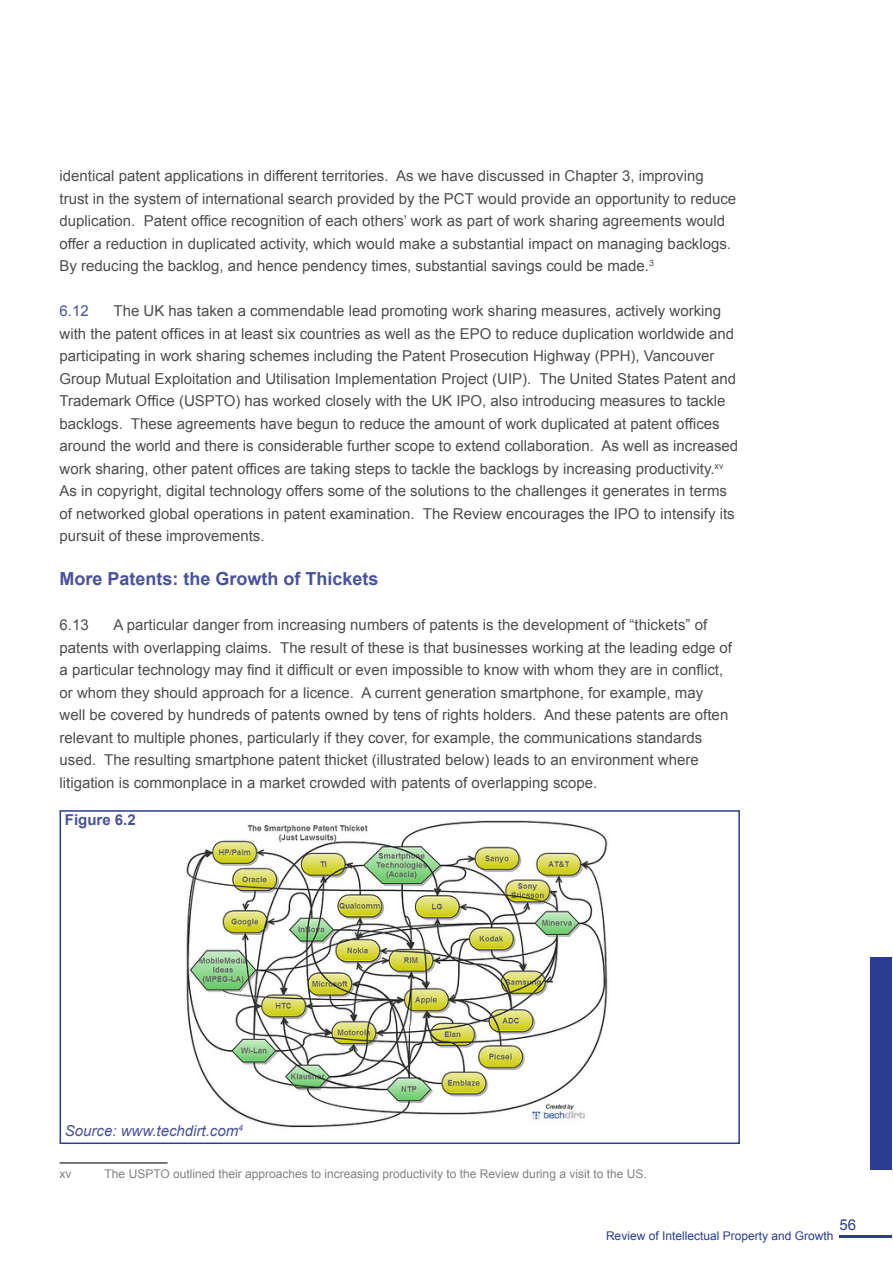
<style>
.page{position:relative;width:893px;height:1263px;background:#fff}
.page>*{position:absolute;margin:0;border:0;box-sizing:border-box;transform-origin:0 0}
.t1{font:700 18px "Arial";color:#48529d}
.t2{font:15px/22.5px "Arial";color:#4d4d4f}
.t3{font:italic 15px "Arial";color:#48529d}
.t4{font:700 15px "Arial";color:#48529d}
.t5{font:15px "Arial";color:#48529d}
.t6{font:15px "Arial";color:#2a3d92}
.footers{font:12px "Arial";color:#808285}
.t7{font:12px "Arial";color:#2a3d92}
</style>
<div class="page">
<img style="left:186px;top:821px;width:422px;height:307px">
<div style="left:60px;top:810px;width:680px;height:334px;border:2px solid #2a3d92"></div>
<hr style="left:60px;top:1162px;width:108px;height:2px;background:#4d4d4f">
<hr style="left:840px;top:1235px;width:52px;height:2px;background:#2a3d92">
<div style="left:871px;top:957px;width:21px;height:213px;background:#2a3d92"></div>
<p class="t2" style="left:60px;top:165px;width:678px">identical patent applications in different territories. As we have discussed in Chapter 3, improving trust in the system of international search provided by the PCT would provide an opportunity to reduce duplication. Patent office recognition of each others’ work as part of work sharing agreements would offer a reduction in duplicated activity, which would make a substantial impact on managing backlogs.<br>By reducing the backlog, and hence pendency times, substantial savings could be made.<sup>3</sup></p>
<p class="t5" style="left:60px;top:301px;width:31px">6.12</p>
<p class="t2" style="left:60px;top:300px;width:680px;text-indent:54px">The UK has taken a commendable lead promoting work sharing measures, actively working with the patent offices in at least six countries as well as the EPO to reduce duplication worldwide and participating in work sharing schemes including the Patent Prosecution Highway (PPH), Vancouver Group Mutual Exploitation and Utilisation Implementation Project (UIP). The United States Patent and Trademark Office (USPTO) has worked closely with the UK IPO, also introducing measures to tackle backlogs. These agreements have begun to reduce the amount of work duplicated at patent offices around the world and there is considerable further scope to extend collaboration. As well as increased work sharing, other patent offices are taking steps to tackle the backlogs by increasing productivity.<sup>xv </sup>As in copyright, digital technology offers some of the solutions to the challenges it generates in terms of networked global operations in patent examination. The Review encourages the IPO to intensify its pursuit of these improvements.</p>
<h1 class="t1" style="left:60px;top:567px;width:321px">More Patents: the Growth of Thickets</h1>
<p class="t2" style="left:60px;top:614px;width:31px">6.13</p>
<p class="t2" style="left:60px;top:614px;width:674px;text-indent:54px">A particular danger from increasing numbers of patents is the development of “thickets” of patents with overlapping claims. The result of these is that businesses working at the leading edge of a particular technology may find it difficult or even impossible to know with whom they are in conflict, or whom they should approach for a licence. A current generation smartphone, for example, may well be covered by hundreds of patents owned by tens of rights holders. And these patents are often relevant to multiple phones, particularly if they cover, for example, the communications standards used. The resulting smartphone patent thicket (illustrated below) leads to an environment where litigation is commonplace in a market crowded with patents of overlapping scope.</p>
<p class="t4" style="left:65px;top:810px;width:72px">Figure 6.2</p>
<p class="t3" style="left:65px;top:1121px;width:180px">Source: www.techdirt.com<sup>4</sup></p>
<p class="footers" style="left:60px;top:1166px;width:13px">xv</p>
<p class="footers" style="left:105px;top:1166px;width:544px">The USPTO outlined their approaches to increasing productivity to the Review during a visit to the US.</p>
<p class="t6" style="left:840px;top:1215px;width:18px">56</p>
<p class="t7" style="left:606px;top:1228px;width:229px">Review of Intellectual Property and Growth</p>
</div>
